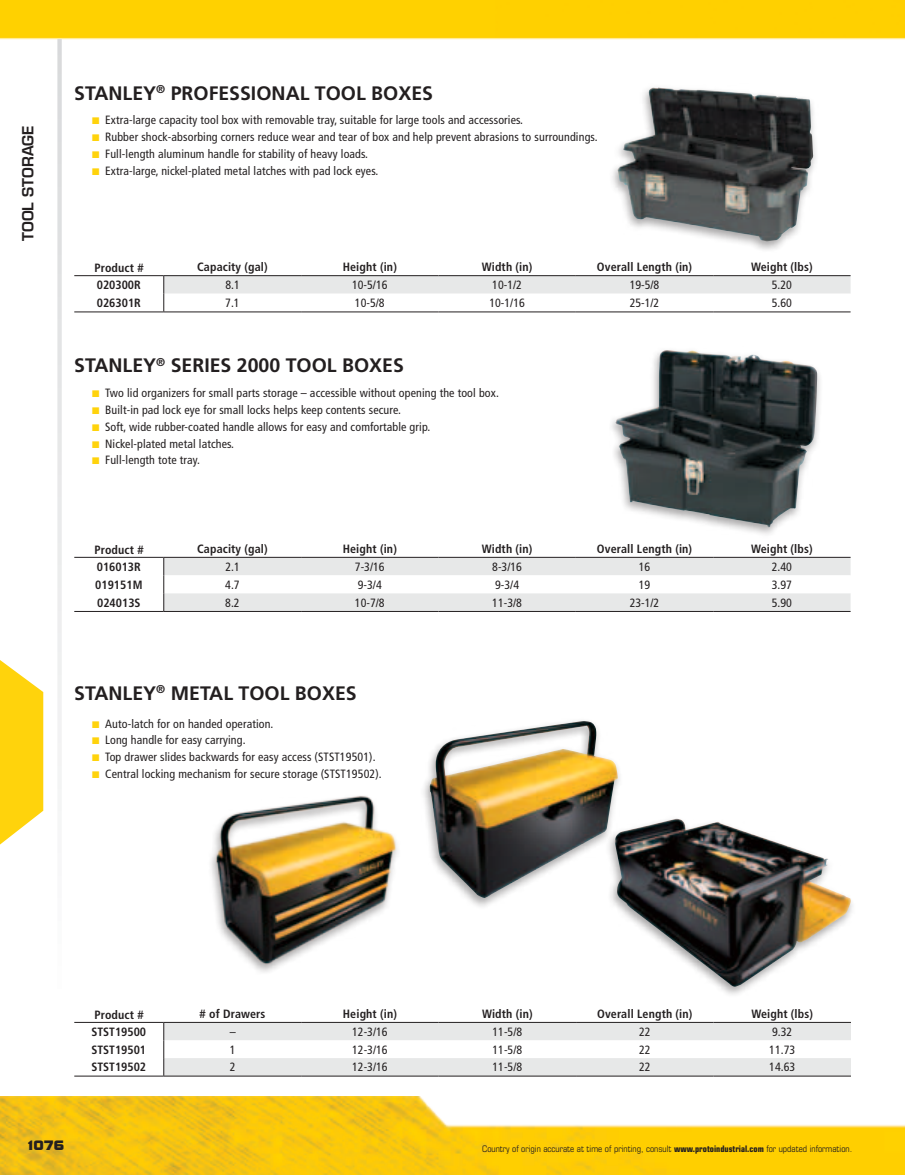
<style>
.page{position:relative;width:905px;height:1175px;background:#fff}
.page>*{position:absolute;margin:0;border:0;box-sizing:border-box;transform-origin:0 0}
.t1{font:700 19.5px "Frutiger LT Std";color:#231f20}
.t2{font:600 15px "Eurostile LT Std";color:#231f20}
.t3{font:14.25px "Bolt EF";color:#231f20}
.t4{font:condensed 12px "Frutiger LT Std";letter-spacing:.01em;color:#231f20}
.t5{font:700 condensed 12px "Frutiger LT Std";letter-spacing:.01em;color:#231f20}
.t6{font:condensed 9px "Eurostile LT Std";color:#231f20}
.s1{color:#ffd30c}
.s2{font-weight:700}
</style>
<div class="page">
<img style="left:0;top:0;width:904px;height:40px">
<svg style="left:57px;top:39px;width:5px;height:772px;fill:#eaebec"></svg>
<img style="left:0;top:1096px;width:904px;height:78px">
<svg style="left:0;top:660px;width:43px;height:184px"></svg>
<hr style="left:74px;top:275px;width:90px;height:1px;background:#231f20">
<hr style="left:164px;top:275px;width:137px;height:1px;background:#231f20">
<hr style="left:301px;top:275px;width:137px;height:1px;background:#231f20">
<hr style="left:438px;top:275px;width:138px;height:1px;background:#231f20">
<hr style="left:576px;top:275px;width:137px;height:1px;background:#231f20">
<hr style="left:713px;top:275px;width:137px;height:1px;background:#231f20">
<svg style="left:163px;top:276px;width:687px;height:36px"></svg>
<hr style="left:74px;top:311px;width:90px;height:1px;background:#231f20">
<hr style="left:74px;top:557px;width:90px;height:1px;background:#231f20">
<hr style="left:713px;top:611px;width:137px;height:1px;background:#231f20">
<hr style="left:576px;top:611px;width:137px;height:1px;background:#231f20">
<hr style="left:438px;top:611px;width:138px;height:1px;background:#231f20">
<hr style="left:301px;top:611px;width:137px;height:1px;background:#231f20">
<hr style="left:164px;top:611px;width:137px;height:1px;background:#231f20">
<hr style="left:74px;top:611px;width:90px;height:1px;background:#231f20">
<svg style="left:163px;top:557px;width:687px;height:54px"></svg>
<hr style="left:74px;top:1075px;width:90px;height:1px;background:#231f20">
<hr style="left:74px;top:1022px;width:90px;height:1px;background:#231f20">
<svg style="left:163px;top:1022px;width:687px;height:54px"></svg>
<div style="left:608px;top:84px;width:210px;height:169px;background:#231f20;opacity:.4"></div>
<img style="left:617px;top:87px;width:196px;height:154px">
<div style="left:606px;top:346px;width:216px;height:193px;background:#231f20;opacity:.4"></div>
<img style="left:615px;top:350px;width:202px;height:177px">
<div style="left:419px;top:717px;width:204px;height:192px;background:#231f20;opacity:.4"></div>
<img style="left:429px;top:721px;width:189px;height:177px">
<div style="left:605px;top:814px;width:251px;height:184px;background:#231f20;opacity:.4"></div>
<img style="left:614px;top:818px;width:236px;height:169px">
<img style="left:211px;top:795px;width:187px;height:174px">
<p class="t2" style="left:18px;top:241px;width:117px;rotate:-90deg">Tool Storage</p>
<h1 class="t1" style="left:74px;top:82px;width:146px">STANLEY<sup>®</sup> PROFESS</h1>
<h1 class="t1" style="left:251px;top:82px;width:34px">IONAL</h1>
<h1 class="t1" style="left:315px;top:82px;width:96px">TOOL BOXES</h1>
<p class="t4" style="left:92px;top:113px;width:432px"><span class="s1">■</span> Extra-large capacity tool box with removable tray, suitable for large tools and accessories.</p>
<p class="t4" style="left:92px;top:130px;width:507px"><span class="s1">■</span> Rubber shock-absorbing corners reduce wear and tear of box and help prevent abrasions to surroundings.</p>
<p class="t4" style="left:92px;top:147px;width:277px"><span class="s1">■</span> Full-length aluminum handle for stability of heavy loads.</p>
<p class="t4" style="left:92px;top:164px;width:288px"><span class="s1">■</span> Extra-large, nickel-plated metal latches with pad lock eyes.</p>
<p class="t5" style="left:94px;top:261px;width:51px">Product #</p>
<p class="t5" style="left:197px;top:260px;width:72px">Capacity (gal)</p>
<p class="t5" style="left:343px;top:260px;width:56px">Height (in)</p>
<p class="t5" style="left:482px;top:260px;width:52px">Width (in)</p>
<p class="t5" style="left:597px;top:260px;width:97px">Overall Length (in)</p>
<p class="t5" style="left:751px;top:260px;width:63px">Weight (lbs)</p>
<p class="t5" style="left:97px;top:278px;width:46px">020300R</p>
<p class="t4" style="left:225px;top:278px;width:16px">8.1</p>
<p class="t4" style="left:352px;top:278px;width:37px">10-5/16</p>
<p class="t4" style="left:492px;top:278px;width:31px">10-1/2</p>
<p class="t4" style="left:629px;top:278px;width:31px">19-5/8</p>
<p class="t4" style="left:771px;top:278px;width:22px">5.20</p>
<p class="t5" style="left:97px;top:296px;width:46px">026301R</p>
<p class="t4" style="left:225px;top:296px;width:16px">7.1</p>
<p class="t4" style="left:355px;top:296px;width:31px">10-5/8</p>
<p class="t4" style="left:489px;top:296px;width:37px">10-1/16</p>
<p class="t4" style="left:629px;top:296px;width:31px">25-1/2</p>
<p class="t4" style="left:771px;top:296px;width:22px">5.60</p>
<h1 class="t1" style="left:74px;top:354px;width:307px">STANLEY<sup>®</sup> SERIES 2000 TOOL BOXES</h1>
<p class="t4" style="left:92px;top:386px;width:408px"><span class="s1">■</span> Two lid organizers for small parts storage – accessible without opening the tool box.</p>
<p class="t4" style="left:92px;top:403px;width:310px"><span class="s1">■</span> Built-in pad lock eye for small locks helps keep contents secure.</p>
<p class="t4" style="left:92px;top:419px;width:339px"><span class="s1">■</span> Soft, wide rubber-coated handle allows for easy and comfortable grip.</p>
<p class="t4" style="left:92px;top:436px;width:143px"><span class="s1">■</span> Nickel-plated metal latches.</p>
<p class="t4" style="left:92px;top:453px;width:109px"><span class="s1">■</span> Full-length tote tray.</p>
<p class="t5" style="left:94px;top:542px;width:51px">Product #</p>
<p class="t5" style="left:197px;top:542px;width:72px">Capacity (gal)</p>
<p class="t5" style="left:343px;top:542px;width:56px">Height (in)</p>
<p class="t5" style="left:482px;top:542px;width:52px">Width (in)</p>
<p class="t5" style="left:597px;top:542px;width:97px">Overall Length (in)</p>
<p class="t5" style="left:751px;top:542px;width:63px">Weight (lbs)</p>
<p class="t5" style="left:97px;top:560px;width:46px">016013R</p>
<p class="t4" style="left:225px;top:560px;width:16px">2.1</p>
<p class="t4" style="left:355px;top:560px;width:31px">7-3/16</p>
<p class="t4" style="left:492px;top:560px;width:31px">8-3/16</p>
<p class="t4" style="left:638px;top:560px;width:13px">16</p>
<p class="t4" style="left:771px;top:560px;width:22px">2.40</p>
<p class="t5" style="left:95px;top:577px;width:49px">019151M</p>
<p class="t4" style="left:225px;top:577px;width:16px">4.7</p>
<p class="t4" style="left:358px;top:577px;width:25px">9-3/4</p>
<p class="t4" style="left:495px;top:577px;width:25px">9-3/4</p>
<p class="t4" style="left:638px;top:577px;width:13px">19</p>
<p class="t4" style="left:771px;top:577px;width:22px">3.97</p>
<p class="t5" style="left:97px;top:595px;width:45px">024013S</p>
<p class="t4" style="left:225px;top:595px;width:16px">8.2</p>
<p class="t4" style="left:355px;top:595px;width:31px">10-7/8</p>
<p class="t4" style="left:492px;top:595px;width:31px">11-3/8</p>
<p class="t4" style="left:629px;top:595px;width:31px">23-1/2</p>
<p class="t4" style="left:771px;top:595px;width:22px">5.90</p>
<h1 class="t1" style="left:74px;top:681px;width:127px">STANLEY<sup>®</sup> METAL</h1>
<h1 class="t1" style="left:238px;top:681px;width:96px">TOOL BOXES</h1>
<p class="t4" style="left:92px;top:716px;width:183px"><span class="s1">■</span> Auto-latch for on handed operation.</p>
<p class="t4" style="left:92px;top:733px;width:155px"><span class="s1">■</span> Long handle for easy carrying.</p>
<p class="t4" style="left:92px;top:750px;width:285px"><span class="s1">■</span> Top drawer slides backwards for easy access (STST19501).</p>
<p class="t4" style="left:92px;top:766px;width:291px"><span class="s1">■</span> Central locking mechanism for secure storage (STST19502).</p>
<p class="t5" style="left:94px;top:1007px;width:51px">Product #</p>
<p class="t5" style="left:199px;top:1006px;width:67px"># of Drawers</p>
<p class="t5" style="left:343px;top:1006px;width:56px">Height (in)</p>
<p class="t5" style="left:482px;top:1006px;width:52px">Width (in)</p>
<p class="t5" style="left:597px;top:1006px;width:97px">Overall Length (in)</p>
<p class="t5" style="left:751px;top:1006px;width:63px">Weight (lbs)</p>
<p class="t5" style="left:91px;top:1024px;width:56px">STST19500</p>
<p class="t4" style="left:230px;top:1025px;width:7px">–</p>
<p class="t4" style="left:352px;top:1025px;width:37px">12-3/16</p>
<p class="t4" style="left:492px;top:1025px;width:31px">11-5/8</p>
<p class="t4" style="left:639px;top:1025px;width:13px">22</p>
<p class="t4" style="left:772px;top:1025px;width:22px">9.32</p>
<p class="t5" style="left:91px;top:1042px;width:56px">STST19501</p>
<p class="t4" style="left:230px;top:1042px;width:7px">1</p>
<p class="t4" style="left:352px;top:1042px;width:37px">12-3/16</p>
<p class="t4" style="left:492px;top:1042px;width:31px">11-5/8</p>
<p class="t4" style="left:639px;top:1042px;width:13px">22</p>
<p class="t4" style="left:769px;top:1042px;width:27px">11.73</p>
<p class="t5" style="left:91px;top:1060px;width:56px">STST19502</p>
<p class="t4" style="left:230px;top:1060px;width:7px">2</p>
<p class="t4" style="left:352px;top:1060px;width:37px">12-3/16</p>
<p class="t4" style="left:492px;top:1060px;width:31px">11-5/8</p>
<p class="t4" style="left:639px;top:1060px;width:13px">22</p>
<p class="t4" style="left:769px;top:1060px;width:27px">14.63</p>
<p class="t3" style="left:28px;top:1137px;width:38px">1076</p>
<p class="t6" style="left:482px;top:1143px;width:371px">Country of origin accurate at time of printing, consult <span class="s2">www.protoindustrial.com</span> for updated information.</p>
</div>
